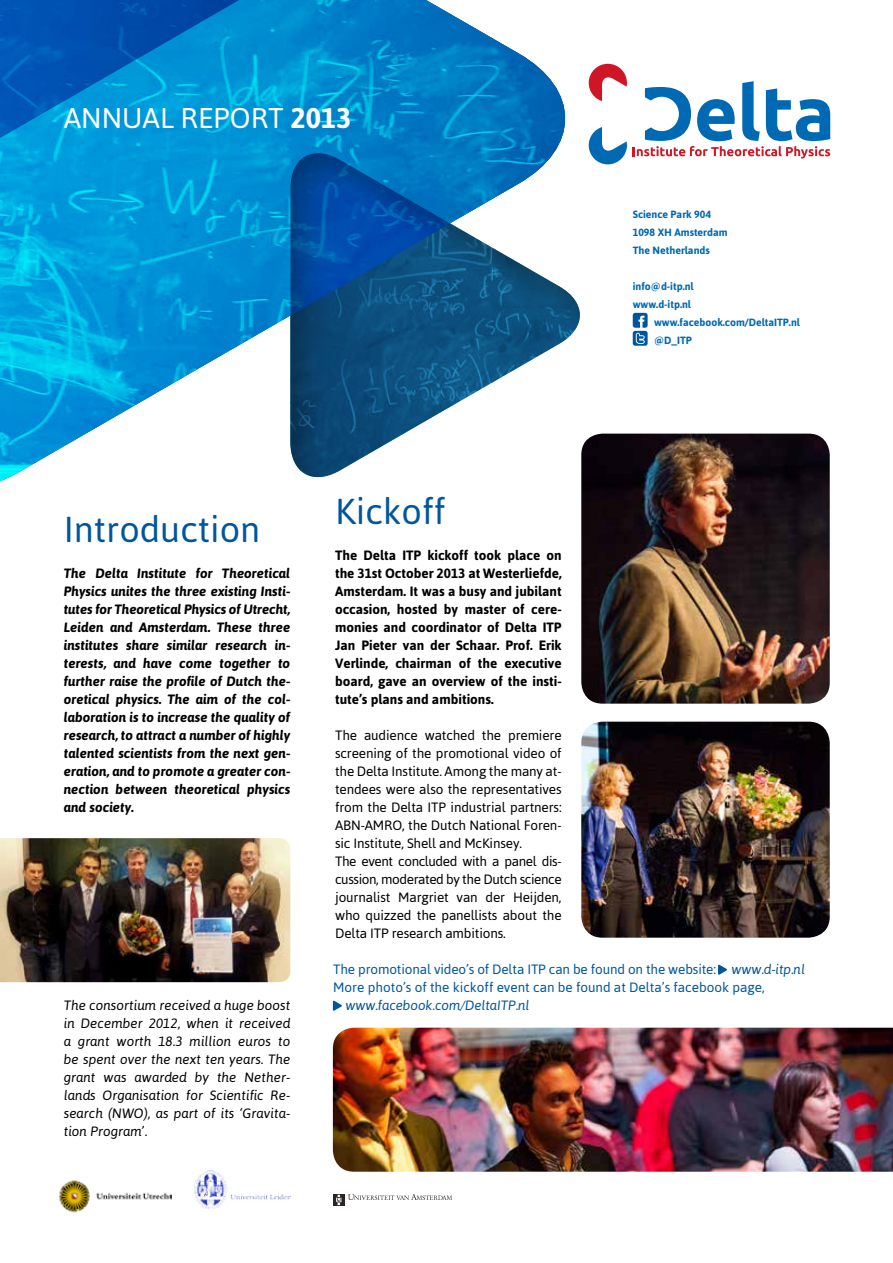
<style>
.page{position:relative;width:893px;height:1263px;background:#fff}
.page>*{position:absolute;margin:0;border:0;box-sizing:border-box;transform-origin:0 0}
.t1{font:36px "Asap";color:#00569d}
.t2{font:28.5px "Asap";color:#fff}
.t3{font:italic 700 13.5px/18px "Asap";color:#000;text-align:justify}
.t4{font:13.5px/18px "Asap";letter-spacing:-.01em;color:#000}
.t5{font:700 13.5px/18px "Asap";color:#000;text-align:justify}
.t6{font:italic 13.5px/18px "Asap";color:#000;text-align:justify}
.t7{font:13.5px/18px "Asap";color:#00569d}
.t8{font:italic 13.5px "Asap";letter-spacing:-.01em;color:#00569d}
.t9{font:700 10.5px/18px "Asap";color:#0069b4}
.s1{font-weight:700}
.s2{font-style:italic}
</style>
<div class="page">
<svg style="left:633px;top:81px;width:197px;height:78px"></svg>
<svg style="left:589px;top:64px;width:38px;height:37px"></svg>
<svg style="left:589px;top:127px;width:38px;height:37px"></svg>
<img style="left:0;top:0;width:566px;height:481px">
<svg style="left:718px;top:964px;width:9px;height:11px"></svg>
<img style="left:0;top:838px;width:290px;height:144px">
<svg style="left:0;top:0;width:331px;height:201px;background:#0085cd"></svg>
<div style="left:289px;top:152px;width:292px;height:327px;background:#000;opacity:.4"></div>
<svg style="left:333px;top:1000px;width:9px;height:11px"></svg>
<div style="left:633px;top:331px;width:15px;height:15px;background:#00569d;border-radius:3px"></div>
<svg style="left:633px;top:313px;width:15px;height:31px"></svg>
<img style="left:581px;top:722px;width:249px;height:216px">
<img style="left:581px;top:434px;width:249px;height:270px">
<img style="left:333px;top:1028px;width:560px;height:144px">
<img style="left:58px;top:1180px;width:114px;height:33px">
<div style="left:333px;top:1194px;width:12px;height:12px;background:#2b2422"></div>
<svg style="left:336px;top:1194px;width:5px;height:12px"></svg>
<svg style="left:348px;top:1194px;width:104px;height:6px"></svg>
<img style="left:194px;top:1171px;width:96px;height:38px">
<h2 class="t2" style="left:64px;top:101px;width:289px">ANNUAL REPORT <span class="s1">2013</span></h2>
<p class="t9" style="left:633px;top:205px;width:96px">Science Park 904<br>1098 XH Amsterdam<br>The Netherlands</p>
<p class="t9" style="left:633px;top:277px;width:62px">info@d-itp.nl</p>
<p class="t9" style="left:633px;top:295px;width:60px">www.d-itp.nl</p>
<p class="t9" style="left:654px;top:313px;width:147px">www.facebook.com/DeltaITP.nl</p>
<p class="t9" style="left:654px;top:331px;width:39px">@D_ITP</p>
<h1 class="t1" style="left:64px;top:508px;width:198px">Introduction</h1>
<p class="t3" style="left:64px;top:564px;width:228px">The Delta Institute for Theoretical Physics unites the three existing Insti&shy;tutes for Theoretical Physics of Utrecht, Leiden and Amsterdam. These three institutes share similar research in&shy;terests, and have come together to further raise the profile of Dutch the&shy;oretical physics. The aim of the col&shy;laboration is to increase the quality of research, to attract a number of highly talented scientists from the next gen&shy;eration, and to promote a greater con&shy;nection between theoretical physics and society.</p>
<p class="t6" style="left:64px;top:996px;width:228px">The consortium received a huge boost in December 2012, when it received a grant worth 18.3 million euros to be spent over the next ten years. The grant was awarded by the Nether&shy;lands Organisation for Scientific Re&shy;search (NWO), as part of its ‘Gravita&shy;tion Program’.</p>
<h1 class="t1" style="left:335px;top:490px;width:112px">Kickoff</h1>
<p class="t5" style="left:335px;top:546px;width:228px">The Delta ITP kickoff took place on the 31st October 2013 at Westerliefde, Amsterdam. It was a busy and jubilant occasion, hosted by master of cere&shy;monies and coordinator of Delta ITP Jan Pieter van der Schaar. Prof. Erik Verlinde, chairman of the executive board, gave an overview of the insti&shy;tute’s plans and ambitions.</p>
<p class="t4" style="left:335px;top:726px;width:228px">The audience watched the premiere screening of the promotional video of the Delta Institute. Among the many at&shy;tendees were also the representatives from the Delta ITP industrial partners:<br>ABN-AMRO, the Dutch National Foren&shy;sic Institute, Shell and McKinsey.<br>The event concluded with a panel dis&shy;cussion, moderated by the Dutch science journalist Margriet van der Heijden, who quizzed the panellists about the Delta ITP research ambitions.</p>
<p class="t7" style="left:333px;top:960px;width:473px">The promotional video’s of Delta ITP can be found on the website: <span class="s2">www.d-itp.nl<br></span>More photo’s of the kickoff event can be found at Delta’s facebook page,</p>
<p class="t8" style="left:346px;top:997px;width:186px">www.facebook.com/DeltaITP.nl</p>
</div>
